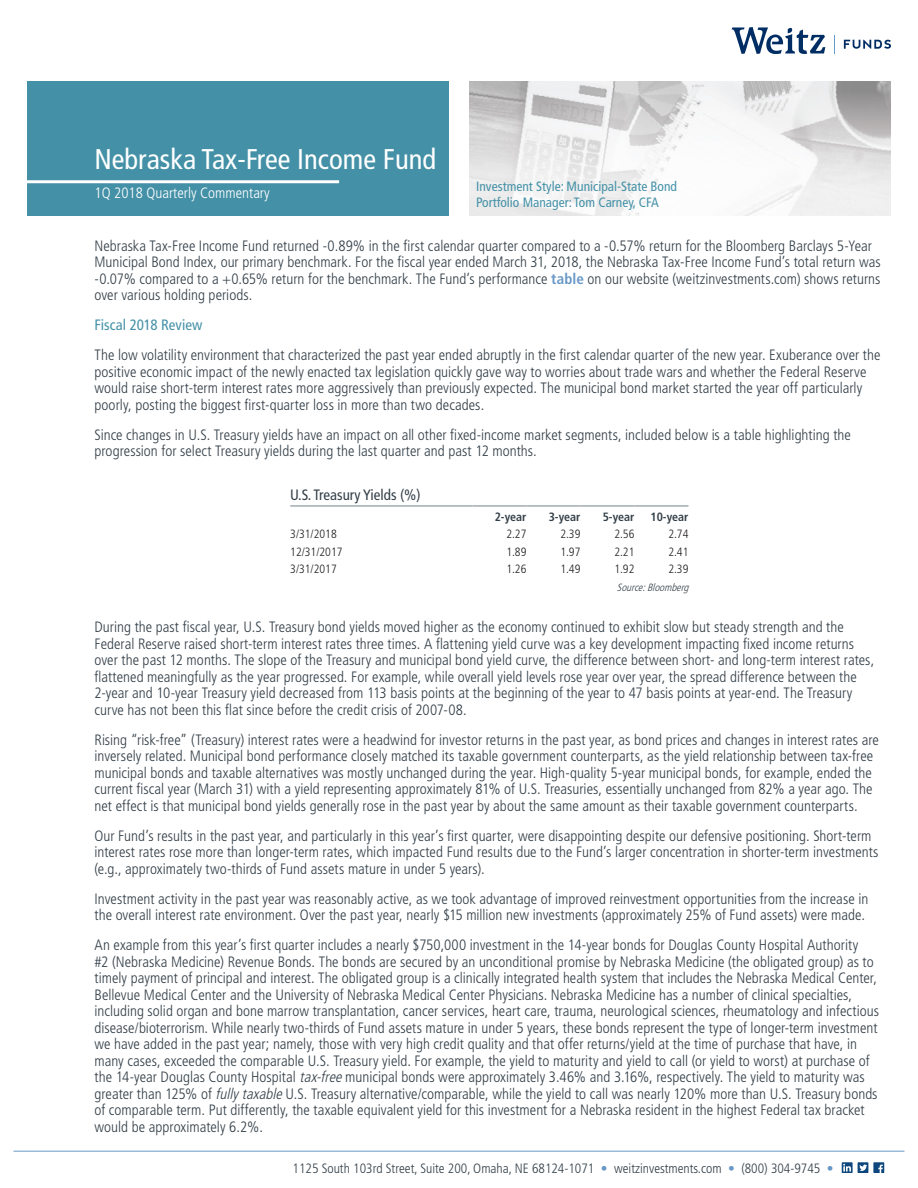
<style>
.page{position:relative;width:918px;height:1188px;background:#fff}
.page>*{position:absolute;margin:0;border:0;box-sizing:border-box;transform-origin:0 0}
.t1{font:condensed 28.5px "Frutiger LT Std";color:#fff}
.t2{font:300 condensed 15px/16.5px "Frutiger LT Std";color:#333f48}
.t3{font:300 condensed 15px "Frutiger LT Std";color:#fff}
._03_sub-sub_head{font:condensed 15px "Frutiger LT Std";color:#333f48}
.t4{font:condensed 15px "Frutiger LT Std";color:#4491a7}
.t5{font:300 condensed 13.5px "Frutiger LT Std";color:#333f48}
.t6{font:condensed 13.5px/16.2px "Frutiger LT Std";color:#4491a7}
.t7{font:300 condensed 12px "Frutiger LT Std";color:#231f20}
.t8{font:700 condensed 12px "Frutiger LT Std";color:#333f48}
.t9{font:italic 300 condensed 10.5px "Frutiger LT Std";color:#333f48}
.s1{font-weight:700;color:#6898c7}
.s2{font-style:italic}
.s3{color:#6898c7}
</style>
<div class="page">
<hr style="left:14px;top:1151px;width:890px;height:1px;background:#6898c8">
<svg style="left:842px;top:1163px;width:42px;height:10px"></svg>
<div style="left:27px;top:81px;width:422px;height:135px;background:#4491a7"></div>
<hr style="left:0;top:180px;width:339px;height:3px;background:#fff">
<img style="left:469px;top:81px;width:422px;height:135px">
<svg style="left:732px;top:27px;width:93px;height:27px"></svg>
<svg style="left:834px;top:35px;width:1px;height:18px"></svg>
<svg style="left:844px;top:40px;width:47px;height:9px"></svg>
<hr style="left:290px;top:505px;width:182px;height:2px;background:#a1acb2">
<hr style="left:472px;top:505px;width:54px;height:2px;background:#a1acb2">
<hr style="left:526px;top:505px;width:54px;height:2px;background:#a1acb2">
<hr style="left:580px;top:505px;width:54px;height:2px;background:#a1acb2">
<hr style="left:634px;top:505px;width:54px;height:2px;background:#a1acb2">
<h1 class="t1" style="left:94px;top:143px;width:343px">Nebraska Tax-Free Income Fund</h1>
<p class="t3" style="left:94px;top:184px;width:177px">1Q 2018 Quarterly Commentary</p>
<p class="t6" style="left:476px;top:179px;width:202px">Investment Style: Municipal-State Bond<br>Portfolio Manager: Tom Carney, CFA</p>
<p class="t2" style="left:94px;top:237px;width:788px">Nebraska Tax-Free Income Fund returned -0.89% in the first calendar quarter compared to a -0.57% return for the Bloomberg Barclays 5-Year Municipal Bond Index, our primary benchmark. For the fiscal year ended March 31, 2018, the Nebraska Tax-Free Income Fund’s total return was -0.07% compared to a +0.65% return for the benchmark. The Fund’s performance <span class="s1">table</span> on our website (weitzinvestments.com) shows returns over various holding periods.</p>
<p class="t4" style="left:94px;top:316px;width:109px">Fiscal 2018 Review</p>
<p class="t2" style="left:94px;top:347px;width:787px">The low volatility environment that characterized the past year ended abruptly in the first calendar quarter of the new year. Exuberance over the positive economic impact of the newly enacted tax legislation quickly gave way to worries about trade wars and whether the Federal Reserve would raise short-term interest rates more aggressively than previously expected. The municipal bond market started the year off particularly poorly, posting the biggest first-quarter loss in more than two decades.</p>
<p class="t2" style="left:94px;top:426px;width:758px">Since changes in U.S. Treasury yields have an impact on all other fixed-income market segments, included below is a table highlighting the progression for select Treasury yields during the last quarter and past 12 months.</p>
<p class="_03_sub-sub_head" style="left:290px;top:486px;width:132px">U.S. Treasury Yields (%)</p>
<p class="t8" style="left:495px;top:510px;width:33px">2-year</p>
<p class="t8" style="left:549px;top:510px;width:33px">3-year</p>
<p class="t8" style="left:603px;top:510px;width:33px">5-year</p>
<p class="t8" style="left:650px;top:510px;width:40px">10-year</p>
<p class="t7" style="left:290px;top:527px;width:48px">3/31/2018</p>
<p class="t7" style="left:506px;top:527px;width:22px">2.27</p>
<p class="t7" style="left:560px;top:527px;width:22px">2.39</p>
<p class="t7" style="left:614px;top:527px;width:22px">2.56</p>
<p class="t7" style="left:668px;top:527px;width:22px">2.74</p>
<p class="t7" style="left:290px;top:545px;width:54px">12/31/2017</p>
<p class="t7" style="left:506px;top:545px;width:22px">1.89</p>
<p class="t7" style="left:560px;top:545px;width:22px">1.97</p>
<p class="t7" style="left:614px;top:545px;width:22px">2.21</p>
<p class="t7" style="left:668px;top:545px;width:22px">2.41</p>
<p class="t7" style="left:290px;top:562px;width:48px">3/31/2017</p>
<p class="t7" style="left:506px;top:562px;width:22px">1.26</p>
<p class="t7" style="left:560px;top:562px;width:22px">1.49</p>
<p class="t7" style="left:614px;top:562px;width:22px">1.92</p>
<p class="t7" style="left:668px;top:562px;width:22px">2.39</p>
<p class="t9" style="left:617px;top:581px;width:76px">Source:Bloomberg</p>
<p class="t2" style="left:94px;top:619px;width:781px">During the past fiscal year, U.S. Treasury bond yields moved higher as the economy continued to exhibit slow but steady strength and the Federal Reserve raised short-term interest rates three times. A flattening yield curve was a key development impacting fixed income returns over the past 12 months. The slope of the Treasury and municipal bond yield curve, the difference between short- and long-term interest rates, flattened meaningfully as the year progressed. For example, while overall yield levels rose year over year, the spread difference between the 2-year and 10-year Treasury yield decreased from 113 basis points at the beginning of the year to 47 basis points at year-end. The Treasury curve has not been this flat since before the credit crisis of 2007-08.</p>
<p class="t2" style="left:94px;top:732px;width:786px">Rising “risk-free” (Treasury) interest rates were a headwind for investor returns in the past year, as bond prices and changes in interest rates are inversely related. Municipal bond performance closely matched its taxable government counterparts, as the yield relationship between tax-free municipal bonds and taxable alternatives was mostly unchanged during the year. High-quality 5-year municipal bonds, for example, ended the current fiscal year (March 31) with a yield representing approximately 81% of U.S. Treasuries, essentially unchanged from 82% a year ago. The net effect is that municipal bond yields generally rose in the past year by about the same amount as their taxable government counterparts.</p>
<p class="t2" style="left:94px;top:828px;width:785px">Our Fund’s results in the past year, and particularly in this year’s first quarter, were disappointing despite our defensive positioning. Short-term interest rates rose more than longer-term rates, which impacted Fund results due to the Fund’s larger concentration in shorter-term investments (e.g., approximately two-thirds of Fund assets mature in under 5 years).</p>
<p class="t2" style="left:94px;top:891px;width:775px">Investment activity in the past year was reasonably active, as we took advantage of improved reinvestment opportunities from the increase in the overall interest rate environment. Over the past year, nearly $15 million new investments (approximately 25% of Fund assets) were made.</p>
<p class="t2" style="left:94px;top:937px;width:786px">An example from this year’s first quarter includes a nearly $750,000 investment in the 14-year bonds for Douglas County Hospital Authority<br>#2 (Nebraska Medicine) Revenue Bonds. The bonds are secured by an unconditional promise by Nebraska Medicine (the obligated group) as to timely payment of principal and interest. The obligated group is a clinically integrated health system that includes the Nebraska Medical Center, Bellevue Medical Center and the University of Nebraska Medical Center Physicians. Nebraska Medicine has a number of clinical specialties, including solid organ and bone marrow transplantation, cancer services, heart care, trauma, neurological sciences, rheumatology and infectious disease/bioterrorism. While nearly two-thirds of Fund assets mature in under 5 years, these bonds represent the type of longer-term investment we have added in the past year; namely, those with very high credit quality and that offer returns/yield at the time of purchase that have, in many cases, exceeded the comparable U.S. Treasury yield. For example, the yield to maturity and yield to call (or yield to worst) at purchase of the 14-year Douglas County Hospital <span class="s2">tax-free</span>municipal bonds were approximately 3.46% and 3.16%, respectively. The yield to maturity was greater than 125% of <span class="s2">fullytaxable</span>U.S. Treasury alternative/comparable, while the yield to call was nearly 120% more than U.S. Treasury bonds of comparable term. Put differently, the taxable equivalent yield for this investment for a Nebraska resident in the highest Federal tax bracket would be approximately 6.2%.</p>
<p class="t5" style="left:293px;top:1160px;width:543px">1125 South 103rd Street, Suite 200, Omaha, NE 68124-1071 <span class="s3">•</span> weitzinvestments.com <span class="s3">•</span> (800) 304-9745 <span class="s3">•</span></p>
</div>
